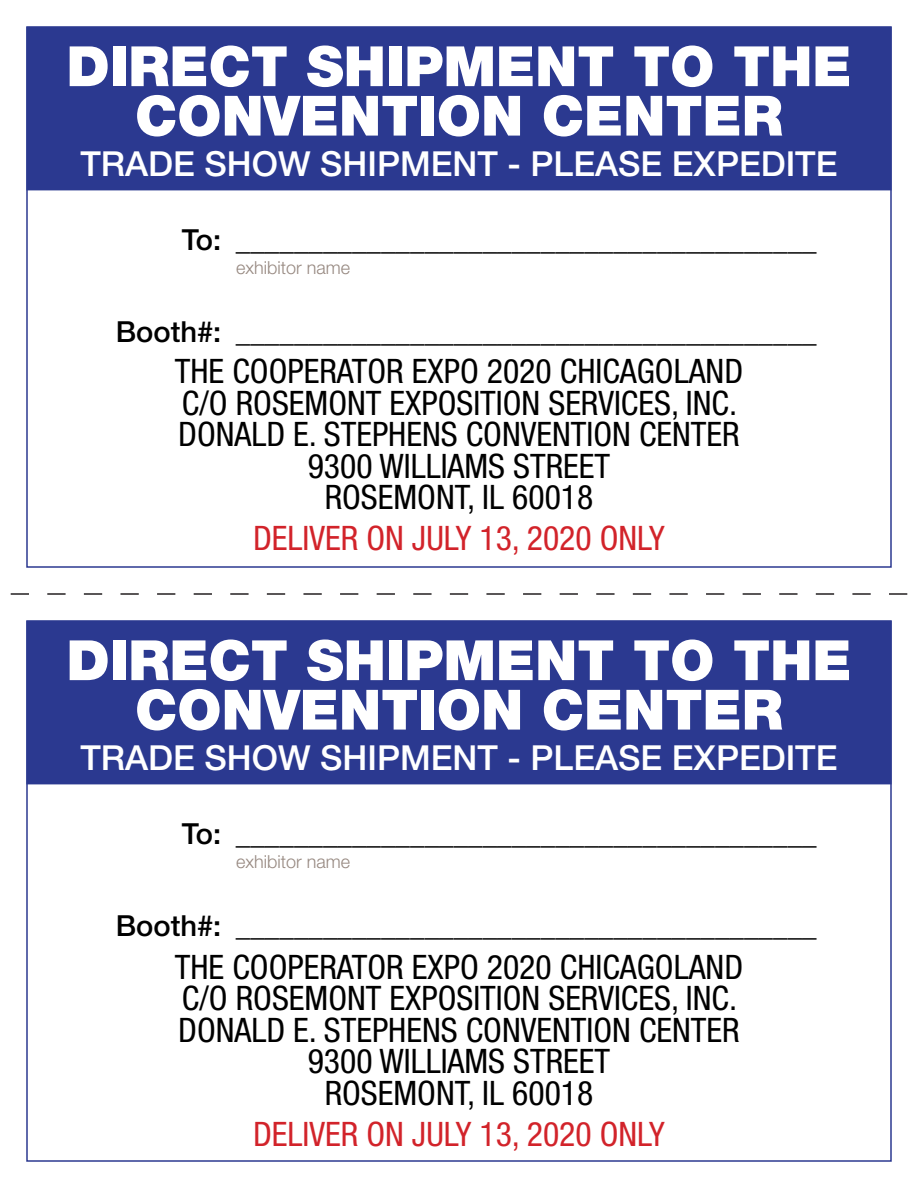
<style>
.page{position:relative;width:918px;height:1188px;background:#fff}
.page>*{position:absolute;margin:0;border:0;box-sizing:border-box;transform-origin:0 0}
.t1{font:900 55.65px/49.5px "Helvetica Neue LT Std";color:#fff;text-align:center}
.t2{font:500 34.5px "Helvetica Neue LT Std";color:#fff}
.t3{font:condensed 33.75px "Helvetica Neue LT Std";color:#000}
.t4{font:condensed 33.75px "Helvetica Neue LT Std";color:#d2232a}
.t5{font:500 29.1px "Helvetica Neue LT Std";color:#000}
.t6{font:300 18px "Helvetica Neue LT Std";color:#978981}
</style>
<div class="page">
<svg style="left:10px;top:593px;width:898px;height:2px"></svg>
<div style="left:27px;top:28px;width:864px;height:162px;background:#2b3990"></div>
<div style="left:26px;top:27px;width:866px;height:163px;border:2px solid #2b3990"></div>
<div style="left:27px;top:622px;width:864px;height:162px;background:#2b3990"></div>
<div style="left:26px;top:621px;width:866px;height:163px;border:2px solid #2b3990"></div>
<h1 class="t1" style="left:66px;top:41px;width:787px">DIRECT SHIPMENT TO THE<br>CONVENTION CENTER</h1>
<p class="t2" style="left:81px;top:143px;width:758px">TRADE SHOW SHIPMENT - PLEASE EXPEDITE</p>
<p class="t5" style="left:182px;top:223px;width:636px">To: ________________________________________</p>
<p class="t6" style="left:236px;top:257px;width:116px">exhibitor name</p>
<p class="t5" style="left:116px;top:314px;width:702px">Booth#: ________________________________________</p>
<p class="t3" style="left:175px;top:352px;width:76px">THE COOPERATOR</p>
<p class="t3" style="left:412px;top:352px;width:166px">EXPO 2020 CHICAGOLAND</p>
<p class="t3" style="left:182px;top:383px;width:557px">C/O ROSEMONT EXPOSITION SERVICES, INC.</p>
<p class="t3" style="left:178px;top:415px;width:563px">DONALD E. STEPHENS CONVENTION CENTER</p>
<p class="t3" style="left:308px;top:446px;width:304px">9300 WILLIAMS STREET</p>
<p class="t3" style="left:325px;top:478px;width:270px">ROSEMONT, IL 60018</p>
<p class="t4" style="left:253px;top:518px;width:413px">DELIVER ON JULY 13, 2020 ONLY</p>
<h1 class="t1" style="left:66px;top:635px;width:787px">DIRECT SHIPMENT TO THE<br>CONVENTION CENTER</h1>
<p class="t2" style="left:81px;top:737px;width:758px">TRADE SHOW SHIPMENT - PLEASE EXPEDITE</p>
<p class="t5" style="left:182px;top:817px;width:636px">To: ________________________________________</p>
<p class="t6" style="left:236px;top:851px;width:116px">exhibitor name</p>
<p class="t5" style="left:116px;top:908px;width:702px">Booth#: ________________________________________</p>
<p class="t3" style="left:175px;top:947px;width:76px">THE COOPERATOR</p>
<p class="t3" style="left:412px;top:947px;width:166px">EXPO 2020 CHICAGOLAND</p>
<p class="t3" style="left:182px;top:979px;width:557px">C/O ROSEMONT EXPOSITION SERVICES, INC.</p>
<p class="t3" style="left:178px;top:1010px;width:563px">DONALD E. STEPHENS CONVENTION CENTER</p>
<p class="t3" style="left:308px;top:1042px;width:304px">9300 WILLIAMS STREET</p>
<p class="t3" style="left:325px;top:1073px;width:270px">ROSEMONT, IL 60018</p>
<p class="t4" style="left:253px;top:1114px;width:413px">DELIVER ON JULY 13, 2020 ONLY</p>
</div>
